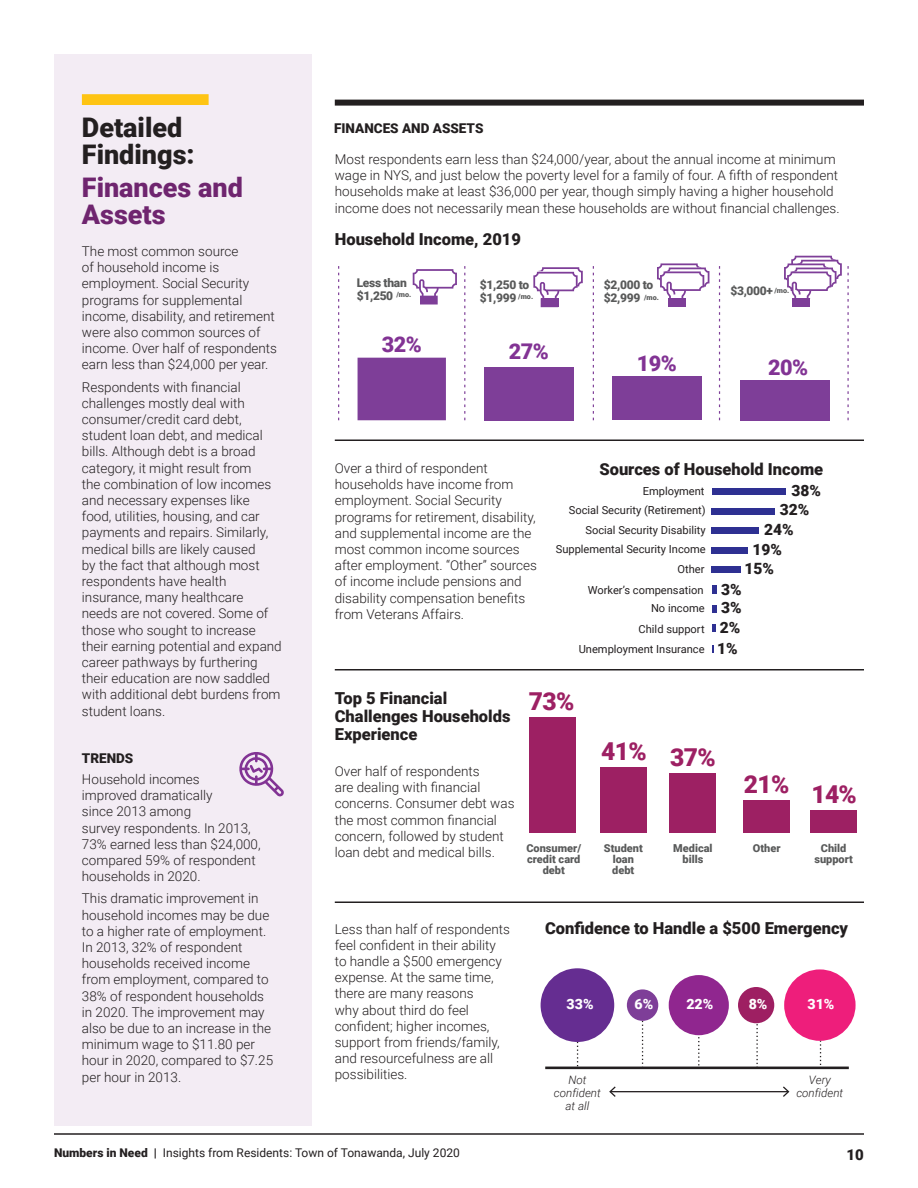
<style>
.page{position:relative;width:918px;height:1188px;background:#fff}
.page>*{position:absolute;margin:0;border:0;box-sizing:border-box;transform-origin:0 0}
.t1{font:900 27px/27px "Roboto";color:#231f20}
.t2{font:900 27px/27px "Roboto";color:#6f256f}
.t3{font:900 24.6px "Roboto";letter-spacing:-.025em;color:#9d2063}
.t4{font:900 21.6px "Roboto";letter-spacing:-.025em;color:#823394}
.t5{font:900 16.5px/18px "Roboto";color:#231f20}
.t6{font:900 15.6px/20.7px "Roboto";color:#231f20}
.t7{font:900 15px "Roboto";color:#231f20}
.t8{font:900 14.1px "Roboto";color:#fff}
.t9{font:300 13.5px/16.2px "Roboto";color:#231f20}
.t10{font:900 13.5px "Roboto";color:#231f20}
.t11{font:900 12px/13.2px "Roboto";letter-spacing:-.025em;color:#595a5a}
.t12{font:12px "Roboto";color:#231f20}
.t13{font:italic 300 11.55px/12.9px "Roboto";color:#231f20;text-align:center}
.t14{font:11.1px "Roboto";color:#231f20}
.t15{font:900 10.95px/10.9px "Roboto";color:#595a5a;text-align:center}
.s1{font-weight:900}
</style>
<div class="page">
<hr style="left:54px;top:1133px;width:810px;height:2px;background:#231f20">
<div style="left:54px;top:54px;width:258px;height:1072px;background:#f3ecf4"></div>
<div style="left:82px;top:94px;width:127px;height:11px;background:#fec413"></div>
<div style="left:335px;top:100px;width:529px;height:6px;background:#231f20"></div>
<div style="left:740px;top:380px;width:90px;height:40px;background:#7e3e98"></div>
<div style="left:358px;top:358px;width:88px;height:62px;background:#7e3e98"></div>
<div style="left:612px;top:376px;width:90px;height:44px;background:#7e3e98"></div>
<svg style="left:657px;top:263px;width:52px;height:35px"></svg>
<svg style="left:533px;top:267px;width:50px;height:40px"></svg>
<svg style="left:413px;top:269px;width:44px;height:36px"></svg>
<div style="left:541px;top:298px;width:17px;height:9px;background:#7e3e98"></div>
<div style="left:668px;top:298px;width:18px;height:9px;background:#7e3e98"></div>
<svg style="left:464px;top:266px;width:1px;height:154px"></svg>
<svg style="left:593px;top:266px;width:1px;height:154px"></svg>
<svg style="left:719px;top:266px;width:1px;height:154px"></svg>
<svg style="left:784px;top:256px;width:65px;height:164px"></svg>
<svg style="left:338px;top:266px;width:1px;height:154px"></svg>
<div style="left:484px;top:367px;width:90px;height:53px;background:#7e3e98"></div>
<hr style="left:335px;top:440px;width:529px;height:1px;background:#231f20">
<hr style="left:335px;top:669px;width:529px;height:1px;background:#231f20">
<hr style="left:335px;top:902px;width:529px;height:1px;background:#231f20">
<div style="left:712px;top:508px;width:63px;height:6px;background:#2e3092"></div>
<div style="left:712px;top:527px;width:47px;height:7px;background:#2e3092"></div>
<div style="left:712px;top:547px;width:36px;height:6px;background:#2e3092"></div>
<div style="left:712px;top:488px;width:74px;height:7px;background:#2e3092"></div>
<svg style="left:712px;top:605px;width:4px;height:7px"></svg>
<svg style="left:712px;top:586px;width:4px;height:8px"></svg>
<div style="left:712px;top:566px;width:29px;height:7px;background:#2e3092"></div>
<svg style="left:712px;top:624px;width:3px;height:8px"></svg>
<svg style="left:712px;top:645px;width:2px;height:8px"></svg>
<div style="left:529px;top:717px;width:46px;height:116px;background:#9d2063"></div>
<div style="left:743px;top:800px;width:47px;height:33px;background:#9d2063"></div>
<div style="left:670px;top:774px;width:46px;height:59px;background:#9d2063"></div>
<div style="left:811px;top:810px;width:46px;height:23px;background:#9d2063"></div>
<div style="left:600px;top:767px;width:46px;height:66px;background:#9d2063"></div>
<svg style="left:820px;top:1041px;width:1px;height:26px"></svg>
<svg style="left:698px;top:1035px;width:1px;height:32px"></svg>
<svg style="left:577px;top:1042px;width:1px;height:25px"></svg>
<svg style="left:642px;top:1021px;width:1px;height:46px"></svg>
<svg style="left:756px;top:1023px;width:2px;height:44px"></svg>
<div style="left:784px;top:969px;width:72px;height:72px;background:#ee1e7b;border-radius:50%"></div>
<div style="left:541px;top:968px;width:73px;height:74px;background:#652d91;border-radius:50%"></div>
<div style="left:627px;top:989px;width:31px;height:32px;background:#7e3e98;border-radius:50%"></div>
<div style="left:669px;top:975px;width:60px;height:60px;background:#90268f;border-radius:50%"></div>
<div style="left:738px;top:987px;width:36px;height:36px;background:#9e1f62;border-radius:50%"></div>
<hr style="left:611px;top:1091px;width:177px;height:1px;background:#231f20">
<svg style="left:609px;top:1086px;width:7px;height:11px"></svg>
<svg style="left:783px;top:1086px;width:6px;height:11px"></svg>
<hr style="left:545px;top:1067px;width:304px;height:2px;background:#231f20">
<svg style="left:239px;top:752px;width:45px;height:45px"></svg>
<p class="t1" style="left:82px;top:113px;width:114px">Detailed<br>Findings:</p>
<p class="t2" style="left:82px;top:173px;width:163px">Finances and<br>Assets</p>
<p class="t9" style="left:82px;top:243px;width:197px">The most common source<br>of household income is employment. Social Security programs for supplemental income, disability, and retirement were also common sources of income. Over half of respondents earn less than $24,000 per year.</p>
<p class="t9" style="left:82px;top:378px;width:201px">Respondents with financial challenges mostly deal with consumer/credit card debt, student loan debt, and medical bills. Although debt is a broad category, it might result from<br>the combination of low incomes and necessary expenses like food, utilities, housing, and car payments and repairs. Similarly, medical bills are likely caused<br>by the fact that although most respondents have health insurance, many healthcare needs are not covered. Some of those who sought to increase their earning potential and expand career pathways by furthering their education are now saddled with additional debt burdens from student loans.</p>
<p class="t10" style="left:82px;top:749px;width:53px">TRENDS</p>
<p class="t9" style="left:82px;top:771px;width:180px">Household incomes<br>improved dramatically<br>since 2013 among<br>survey respondents. In 2013,<br>73% earned less than $24,000, compared 59% of respondent households in 2020.</p>
<p class="t9" style="left:82px;top:890px;width:193px">This dramatic improvement in household incomes may be due to a higher rate of employment.<br>In 2013, 32% of respondent households received income from employment, compared to<br>38% of respondent households in 2020. The improvement may also be due to an increase in the minimum wage to $11.80 per hour in 2020, compared to $7.25 per hour in 2013.</p>
<p class="t10" style="left:334px;top:119px;width:151px">FINANCES AND ASSETS</p>
<p class="t9" style="left:335px;top:151px;width:506px">Most respondents earn less than $24,000/year, about the annual income at minimum wage in NYS, and just below the poverty level for a family of four. A fifth of respondent households make at least $36,000 per year, though simply having a higher household income does not necessarily mean these households are without financial challenges.</p>
<p class="t5" style="left:335px;top:229px;width:188px">Household Income, 2019</p>
<p class="t11" style="left:357px;top:275px;width:56px">Less than $1,250 <sup>/mo.</sup></p>
<p class="t11" style="left:480px;top:278px;width:55px">$1,250 to $1,999 <sup>/mo.</sup></p>
<p class="t11" style="left:604px;top:278px;width:57px">$2,000 to $2,999 <sup>/mo.</sup></p>
<p class="t11" style="left:730px;top:284px;width:60px">$3,000+ <sup>/mo.</sup></p>
<p class="t4" style="left:382px;top:329px;width:42px">32%</p>
<p class="t4" style="left:509px;top:336px;width:42px">27%</p>
<p class="t4" style="left:637px;top:348px;width:42px">19%</p>
<p class="t4" style="left:768px;top:352px;width:42px">20%</p>
<p class="t9" style="left:335px;top:460px;width:204px">Over a third of respondent households have income from employment. Social Security programs for retirement, disability, and supplemental income are the most common income sources after employment. “Other” sources of income include pensions and disability compensation benefits from Veterans Affairs.</p>
<p class="t5" style="left:599px;top:460px;width:225px">Sources of Household Income</p>
<p class="t6" style="left:791px;top:480px;width:31px">38%</p>
<p class="t14" style="left:643px;top:483px;width:63px">Employment</p>
<p class="t6" style="left:780px;top:499px;width:31px">32%</p>
<p class="t14" style="left:569px;top:503px;width:139px">Social Security (Retirement)</p>
<p class="t6" style="left:752px;top:518px;width:43px;text-indent:12px">24%<br>19%</p>
<p class="t14" style="left:585px;top:522px;width:122px">Social Security Disability</p>
<p class="t14" style="left:556px;top:542px;width:151px">Supplemental Security Income</p>
<p class="t6" style="left:745px;top:558px;width:31px">15%</p>
<p class="t14" style="left:678px;top:561px;width:29px">Other</p>
<p class="t6" style="left:721px;top:578px;width:22px">3%</p>
<p class="t14" style="left:588px;top:582px;width:117px">Worker’s compensation</p>
<p class="t14" style="left:639px;top:621px;width:68px">Child support</p>
<p class="t6" style="left:721px;top:597px;width:22px">3%</p>
<p class="t14" style="left:651px;top:601px;width:55px">No income</p>
<p class="t6" style="left:720px;top:616px;width:22px">2%</p>
<p class="t14" style="left:579px;top:641px;width:127px">Unemployment Insurance</p>
<p class="t6" style="left:717px;top:637px;width:22px">1%</p>
<p class="t5" style="left:335px;top:689px;width:177px">Top 5 Financial<br>Challenges Households<br>Experience</p>
<p class="t9" style="left:335px;top:763px;width:181px">Over half of respondents<br>are dealing with financial concerns. Consumer debt was the most common financial concern, followed by student loan debt and medical bills.</p>
<p class="t3" style="left:529px;top:684px;width:47px">73%</p>
<p class="t3" style="left:601px;top:734px;width:47px">41%</p>
<p class="t3" style="left:670px;top:740px;width:47px">37%</p>
<p class="t3" style="left:744px;top:767px;width:47px">21%</p>
<p class="t3" style="left:811px;top:777px;width:47px">14%</p>
<p class="t15" style="left:526px;top:842px;width:56px">Consumer/</p>
<p class="t15" style="left:753px;top:842px;width:29px">Other</p>
<p class="t15" style="left:527px;top:853px;width:55px">credit card debt</p>
<p class="t15" style="left:814px;top:842px;width:40px">Child support</p>
<p class="t15" style="left:604px;top:842px;width:40px">Student loan debt</p>
<p class="t15" style="left:673px;top:842px;width:41px">Medical bills</p>
<p class="t9" style="left:335px;top:920px;width:177px">Less than half of respondents feel confident in their ability to handle a $500 emergency expense. At the same time, there are many reasons<br>why about third do feel confident; higher incomes, support from friends/family, and resourcefulness are all possibilities.</p>
<p class="t5" style="left:545px;top:919px;width:305px">Confidence to Handle a $500 Emergency</p>
<p class="t8" style="left:567px;top:995px;width:28px">33%</p>
<p class="t8" style="left:634px;top:995px;width:20px">6%</p>
<p class="t8" style="left:686px;top:995px;width:28px">22%</p>
<p class="t8" style="left:749px;top:995px;width:20px">8%</p>
<p class="t8" style="left:808px;top:995px;width:28px">31%</p>
<p class="t13" style="left:554px;top:1073px;width:48px">Not confident at all</p>
<p class="t13" style="left:796px;top:1073px;width:48px">Very confident</p>
<p class="t12" style="left:54px;top:1145px;width:407px"><span class="s1">Numbers in Need |</span> Insights from Residents: Town of Tonawanda, July 2020</p>
<p class="t7" style="left:847px;top:1144px;width:19px">10</p>
</div>
